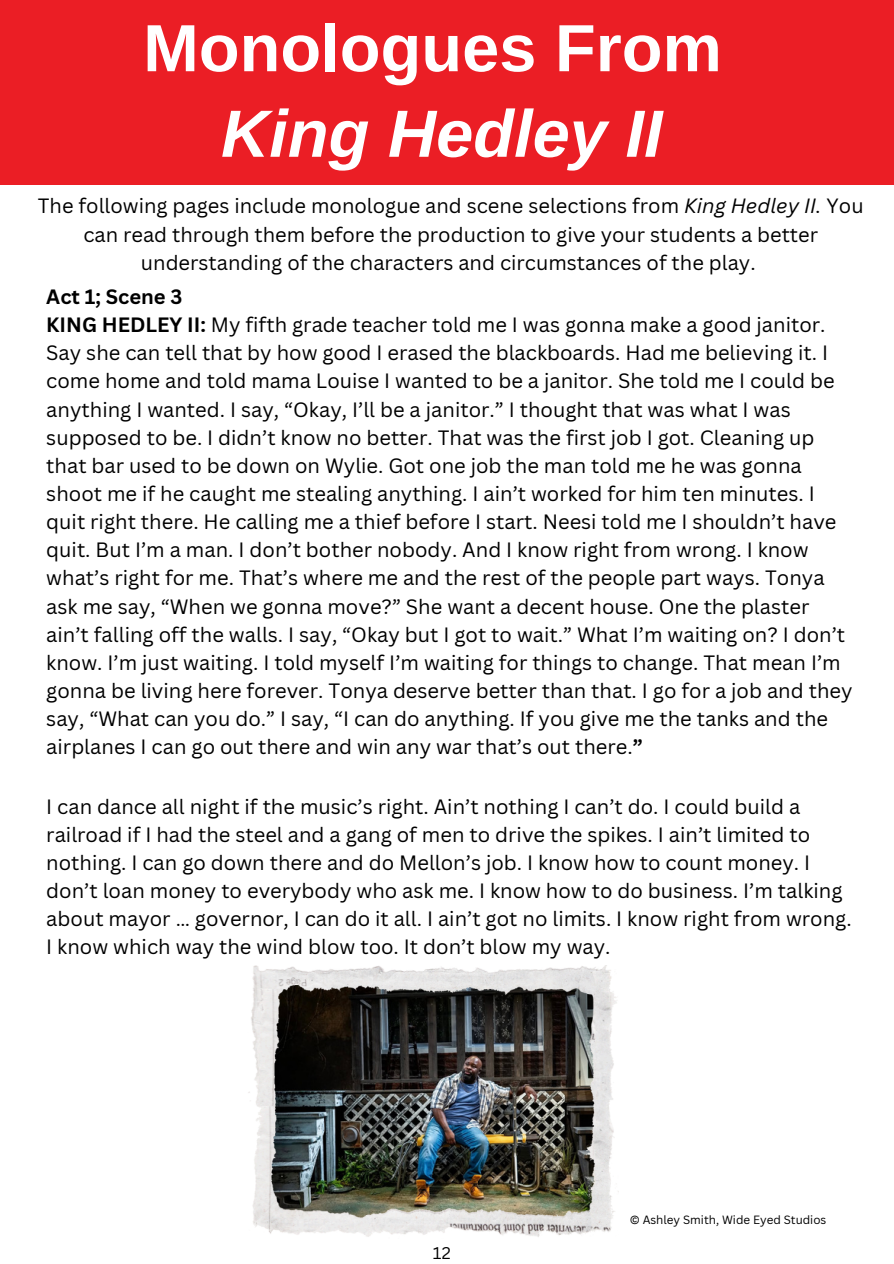
<style>
.page{position:relative;width:894px;height:1264px;background:#fff}
.page>*{position:absolute;margin:0;border:0;box-sizing:border-box;transform-origin:0 0}
.t1{font:700 66.75px/85.5px "Arimo";color:#fff;text-align:center}
.t2{font:20.25px/28px "Canva Sans";color:#000}
.t3{font:20.1px/28px "Canva Sans";color:#000;text-align:center}
.t4{font:16.5px "Canva Sans";color:#000}
.t5{font:11.7px "Canva Sans";color:#000}
.s1{font-style:italic}
.s2{font-weight:700}
</style>
<div class="page">
<div style="left:0;top:0;width:893px;height:184px;background:#eb1e25"></div>
<img style="left:248px;top:965px;width:369px;height:272px">
<h1 class="t1" style="left:143px;top:5px;width:580px">Monologues From<br><span class="s1">King Hedley II</span></h1>
<p class="t3" style="left:38px;top:192px;width:827px">The following pages include monologue and scene selections from <span class="s1">King Hedley II.</span> You can read through them before the production to give your students a better understanding of the characters and circumstances of the play.</p>
<h2 class="t2" style="left:46px;top:282px;width:807px"><span class="s2">Act 1; Scene 3<br>KING HEDLEY II:</span> My fifth grade teacher told me I was gonna make a good janitor.<br>Say she can tell that by how good I erased the blackboards. Had me believing it. I come home and told mama Louise I wanted to be a janitor. She told me I could be anything I wanted. I say, “Okay, I’ll be a janitor.” I thought that was what I was supposed to be. I didn’t know no better. That was the first job I got. Cleaning up that bar used to be down on Wylie. Got one job the man told me he was gonna shoot me if he caught me stealing anything. I ain’t worked for him ten minutes. I quit right there. He calling me a thief before I start. Neesi told me I shouldn’t have quit. But I’m a man. I don’t bother nobody. And I know right from wrong. I know what’s right for me. That’s where me and the rest of the people part ways. Tonya ask me say, “When we gonna move?” She want a decent house. One the plaster ain’t falling off the walls. I say, “Okay but I got to wait.” What I’m waiting on? I don’t know. I’m just waiting. I told myself I’m waiting for things to change. That mean I’m gonna be living here forever. Tonya deserve better than that. I go for a job and they say, “What can you do.” I say, “I can do anything. If you give me the tanks and the airplanes I can go out there and win any war that’s out there.<span class="s2">”</span></h2>
<h2 class="t2" style="left:46px;top:791px;width:806px">I can dance all night if the music’s right. Ain’t nothing I can’t do. I could build a railroad if I had the steel and a gang of men to drive the spikes. I ain’t limited to nothing. I can go down there and do Mellon’s job. I know how to count money. I don’t loan money to everybody who ask me. I know how to do business. I’m talking about mayor … governor, I can do it all. I ain’t got no limits. I know right from wrong.<br>I know which way the wind blow too. It don’t blow my way.</h2>
<h2 class="t4" style="left:433px;top:1241px;width:19px">12</h2>
<p class="t5" style="left:629px;top:1210px;width:198px">© Ashley Smith, Wide Eyed Studios</p>
</div>
